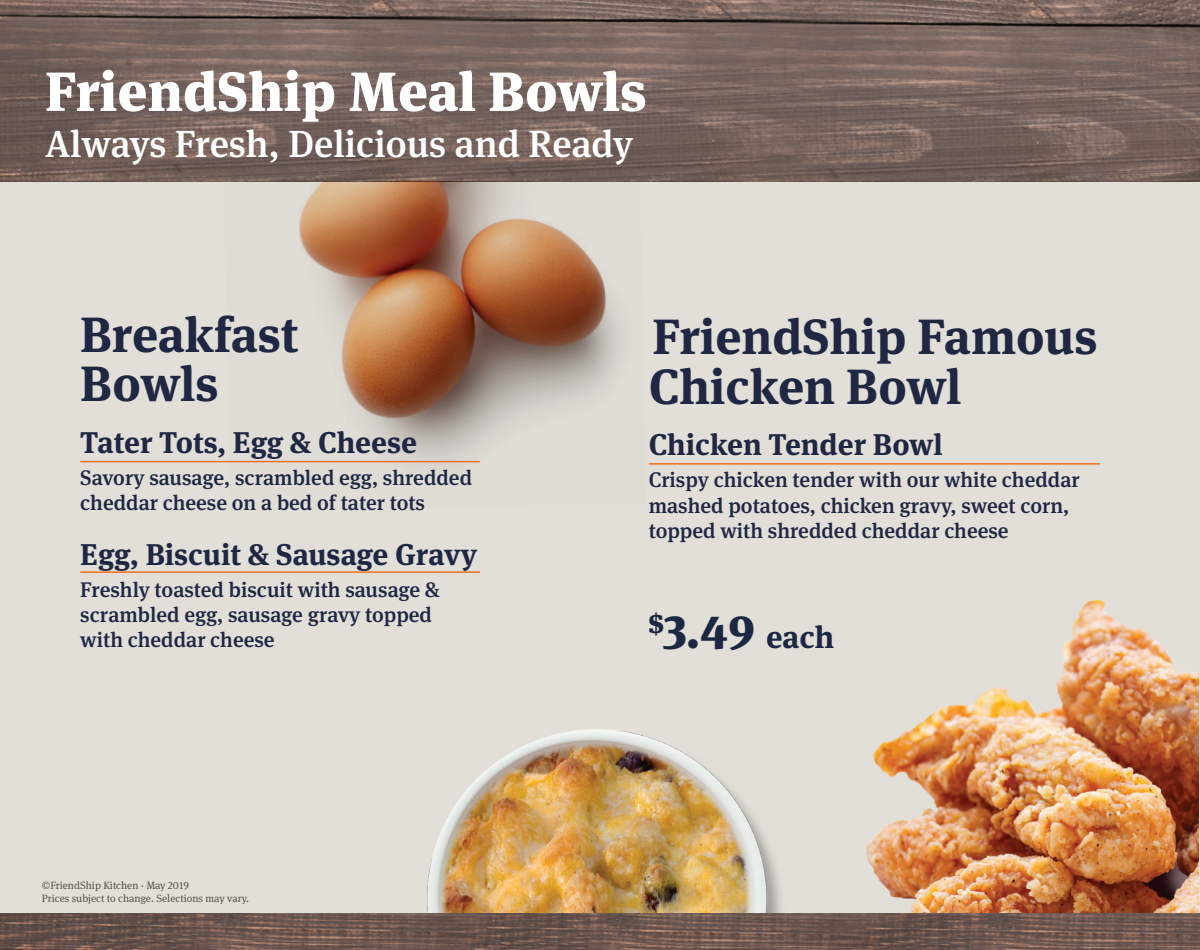
<style>
.page{position:relative;width:1200px;height:950px;background:#fff}
.page>*{position:absolute;margin:0;border:0;box-sizing:border-box;transform-origin:0 0}
.t1{font:900 55px "Meta Serif Pro";color:#fff}
.t2{font:700 49.4px/49.4px "Meta Serif Pro";color:#1f2743}
.t3{font:900 46.9px "Meta Serif Pro";color:#1c2843}
.t4{font:500 37.8px "Meta Serif Pro";color:#fff}
.t5{font:700 30px "Meta Serif Pro";color:#1f2743}
.t6{font:500 21.1px/25.3px "Meta Serif Pro";color:#1f2743}
.t7{font:10.6px/12.7px "Meta Serif Pro";color:#5f514e}
.s1{font-weight:700;font-size:31.3px}
</style>
<div class="page">
<img style="left:0;top:0;width:1200px;height:181px">
<div style="left:0;top:182px;width:1200px;height:737px;background:#e2ded8"></div>
<img style="left:224px;top:182px;width:397px;height:282px">
<hr style="left:80px;top:461px;width:400px;height:1px;background:#f07523">
<hr style="left:649px;top:463px;width:451px;height:2px;background:#f07523">
<hr style="left:80px;top:571px;width:400px;height:2px;background:#f07523">
<img style="left:909px;top:599px;width:289px;height:314px">
<img style="left:427px;top:729px;width:482px;height:184px">
<img style="left:0;top:913px;width:1200px;height:37px">
<h1 class="t1" style="left:45px;top:46px;width:603px">FriendShip Meal Bowls</h1>
<p class="t4" style="left:45px;top:115px;width:590px">Always Fresh, Delicious and Ready</p>
<p class="t2" style="left:80px;top:306px;width:220px">Breakfast<br>Bowls</p>
<p class="t5" style="left:80px;top:419px;width:338px">Tater Tots, Egg &amp; Cheese</p>
<p class="t6" style="left:80px;top:464px;width:393px">Savory sausage, scrambled egg, shredded cheddar cheese on a bed of tater tots</p>
<p class="t5" style="left:80px;top:530px;width:398px">Egg, Biscuit &amp; Sausage Gravy</p>
<p class="t6" style="left:80px;top:575px;width:361px">Freshly toasted biscuit with sausage &amp; scrambled egg, sausage gravy topped with cheddar cheese</p>
<p class="t7" style="left:42px;top:878px;width:209px">©FriendShip Kitchen - May 2019<br>Prices subject to change. Selections may vary.</p>
<p class="t2" style="left:649px;top:308px;width:450px">FriendShip Famous<br>Chicken Bowl</p>
<p class="t5" style="left:649px;top:421px;width:296px">Chicken Tender Bowl</p>
<p class="t6" style="left:649px;top:466px;width:432px">Crispy chicken tender with our white cheddar mashed potatoes, chicken gravy, sweet corn, topped with shredded cheddar cheese</p>
<p class="t3" style="left:649px;top:593px;width:187px"><sup>$</sup>3.49 <span class="s1">each</span></p>
</div>
